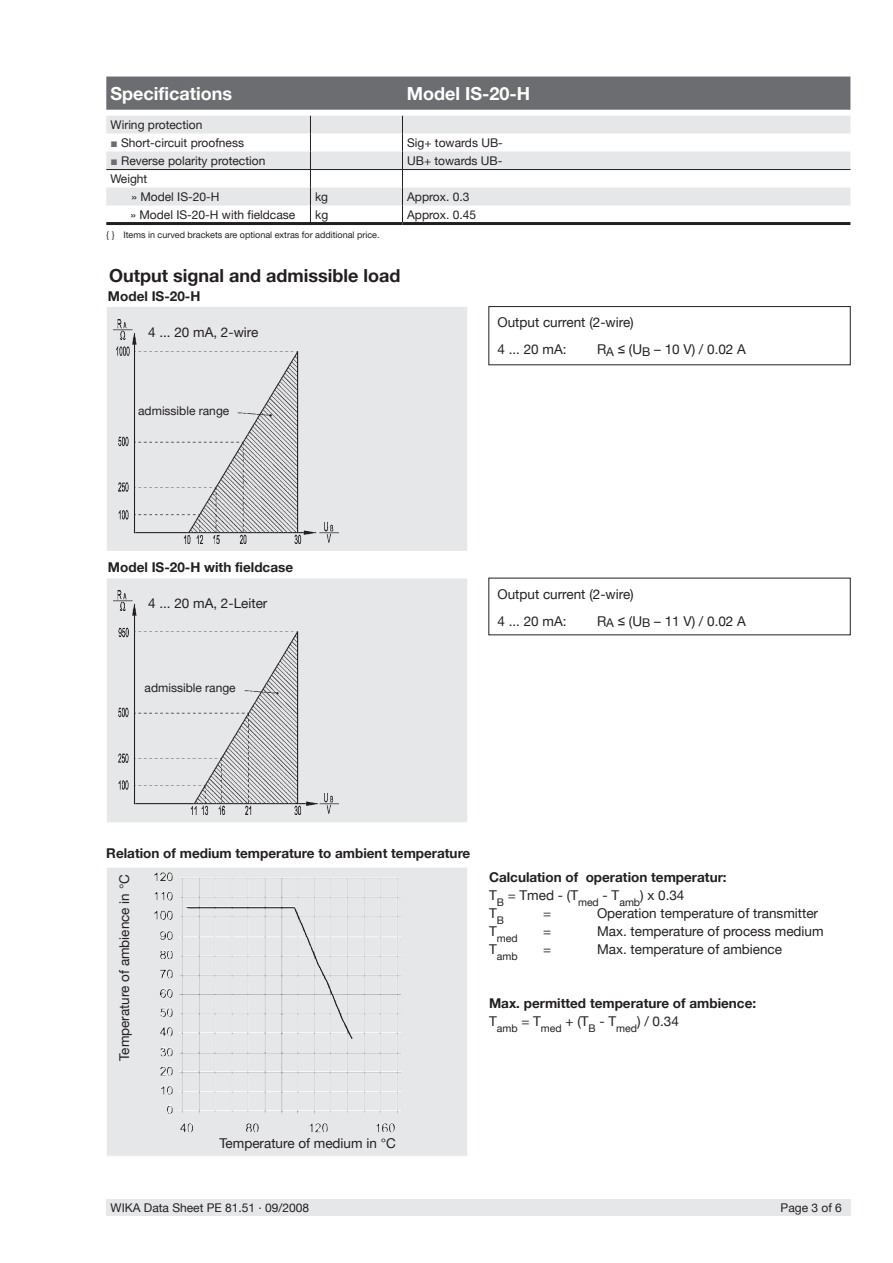
<style>
.page{position:relative;width:893px;height:1263px;background:#fff}
.page>*{position:absolute;margin:0;border:0;box-sizing:border-box;transform-origin:0 0}
.t1{font:700 18px "Helvetica Neue";color:#231f20}
.t2{font:700 18px "Helvetica Neue";color:#fff}
.t3{font:13.5px/27px "Helvetica Neue";color:#231f20}
.t4{font:700 13.5px/18px "Helvetica Neue";color:#231f20}
.t5{font:12px/17.9px "Helvetica Neue";color:#231f20}
.t6{font:10.5px "Helvetica Neue";color:#231f20}
.t7{font:9px "Helvetica Neue";color:#231f20}
.s1{font-family:"Arial";color:#6c6d70}
.s2{font-family:"Arial"}
.s3{font-weight:400}
</style>
<div class="page">
<div style="left:106px;top:1199px;width:744px;height:17px;background:#e6e7e9"></div>
<div style="left:106px;top:578px;width:362px;height:245px;background:#e6e7e9"></div>
<div style="left:106px;top:578px;width:362px;height:245px;border:1px solid #fff"></div>
<div style="left:106px;top:306px;width:362px;height:245px;background:#e6e7e9"></div>
<div style="left:106px;top:306px;width:362px;height:245px;border:1px solid #fff"></div>
<div style="left:106px;top:867px;width:362px;height:289px;background:#e6e7e9"></div>
<div style="left:106px;top:867px;width:362px;height:289px;border:1px solid #fff"></div>
<div style="left:106px;top:77px;width:744px;height:33px;background:#6c6d70"></div>
<svg style="left:106px;top:116px;width:744px;height:90px;fill:#e6e7e9"></svg>
<hr style="left:106px;top:169px;width:296px;height:1px;background:#231f20">
<svg style="left:310px;top:116px;width:1px;height:106px"></svg>
<hr style="left:106px;top:222px;width:296px;height:3px;background:#231f20">
<svg style="left:402px;top:116px;width:1px;height:106px"></svg>
<hr style="left:402px;top:169px;width:448px;height:1px;background:#231f20">
<hr style="left:402px;top:222px;width:448px;height:3px;background:#231f20">
<img style="left:114px;top:591px;width:224px;height:224px">
<img style="left:114px;top:319px;width:224px;height:224px">
<div style="left:489px;top:306px;width:361px;height:59px;border:1px solid #231f20"></div>
<img style="left:154px;top:872px;width:246px;height:242px">
<h1 class="t2" style="left:111px;top:83px;width:123px">Specifications</h1>
<h1 class="t2" style="left:407px;top:83px;width:125px">Model IS-20-H</h1>
<p class="t5" style="left:111px;top:116px;width:93px">Wiring protection</p>
<p class="t5" style="left:111px;top:134px;width:135px"><span class="s1">■</span> Short-circuit proofness</p>
<p class="t5" style="left:407px;top:134px;width:97px">Sig+ towards UB-</p>
<p class="t5" style="left:111px;top:152px;width:156px"><span class="s1">■</span> Reverse polarity protection</p>
<p class="t5" style="left:407px;top:152px;width:97px">UB+ towards UB-</p>
<p class="t5" style="left:131px;top:170px;width:90px;text-indent:-21px">Weight<br>» Model IS-20-H</p>
<p class="t5" style="left:315px;top:188px;width:15px">kg</p>
<p class="t5" style="left:407px;top:188px;width:64px">Approx. 0.3</p>
<p class="t5" style="left:131px;top:205px;width:166px">» Model IS-20-H with fieldcase</p>
<p class="t5" style="left:315px;top:205px;width:15px">kg</p>
<p class="t5" style="left:407px;top:205px;width:70px">Approx. 0.45</p>
<p class="t7" style="left:106px;top:230px;width:275px">{ } Items in curved brackets are optional extras for additional price.</p>
<h1 class="t1" style="left:109px;top:264px;width:293px">Output signal and admissible load</h1>
<p class="t4" style="left:108px;top:287px;width:94px">Model IS-20-H</p>
<p class="t3" style="left:148px;top:319px;width:112px">4 ... 20 mA, 2-wire</p>
<p class="t5" style="left:138px;top:402px;width:93px">admissible range</p>
<p class="t4" style="left:108px;top:558px;width:187px">Model IS-20-H with fieldcase</p>
<p class="t3" style="left:148px;top:590px;width:121px">4 ... 20 mA, 2-Leiter</p>
<p class="t5" style="left:145px;top:679px;width:93px">admissible range</p>
<p class="t3" style="left:497px;top:309px;width:138px">Output current (2-wire)<br>4 ... 20 mA:</p>
<p class="t3" style="left:597px;top:336px;width:150px">R<sub>A</sub> <span class="s2">≤</span> (U<sub>B</sub> – 10 V) / 0.02 A</p>
<p class="t3" style="left:497px;top:580px;width:138px">Output current (2-wire)<br>4 ... 20 mA:</p>
<p class="t3" style="left:597px;top:607px;width:150px">R<sub>A</sub> <span class="s2">≤</span> (U<sub>B</sub> – 11 V) / 0.02 A</p>
<p class="t4" style="left:106px;top:844px;width:366px">Relation of medium temperature to ambient temperature</p>
<p class="t3" style="left:111px;top:1061px;width:188px;rotate:-90deg">Temperature of ambience in °C</p>
<p class="t4" style="left:489px;top:867px;width:239px">Calculation of operation temperatur:<br><span class="s3">T</span><sub>B</sub> <span class="s3">= Tmed - (T</span><sub>med</sub> <span class="s3">- T</span><sub>amb</sub><span class="s3">) x 0.34<br>T</span><sub>B</sub></p>
<p class="t3" style="left:543px;top:899px;width:10px">=</p>
<p class="t3" style="left:597px;top:899px;width:223px">Operation temperature of transmitter</p>
<p class="t6" style="left:489px;top:931px;width:30px"><sup>T</sup>med</p>
<p class="t3" style="left:543px;top:917px;width:10px">=</p>
<p class="t3" style="left:597px;top:917px;width:228px">Max. temperature of process medium</p>
<p class="t6" style="left:489px;top:949px;width:30px"><sup>T</sup>amb</p>
<p class="t3" style="left:543px;top:935px;width:10px">=</p>
<p class="t3" style="left:597px;top:935px;width:187px">Max. temperature of ambience</p>
<p class="t4" style="left:489px;top:994px;width:269px">Max. permitted temperature of ambience:<br><span class="s3">T</span><sub>amb</sub> <span class="s3">= T</span><sub>med</sub> <span class="s3">+ (T</span><sub>B</sub> <span class="s3">- T</span><sub>med</sub><span class="s3">) / 0.34</span></p>
<p class="t3" style="left:219px;top:1130px;width:178px">Temperature of medium in °C</p>
<p class="t5" style="left:111px;top:1199px;width:200px">WIKA Data Sheet PE 81.51 ∙ 09/2008</p>
<p class="t5" style="left:781px;top:1199px;width:63px">Page 3 of 6</p>
</div>
